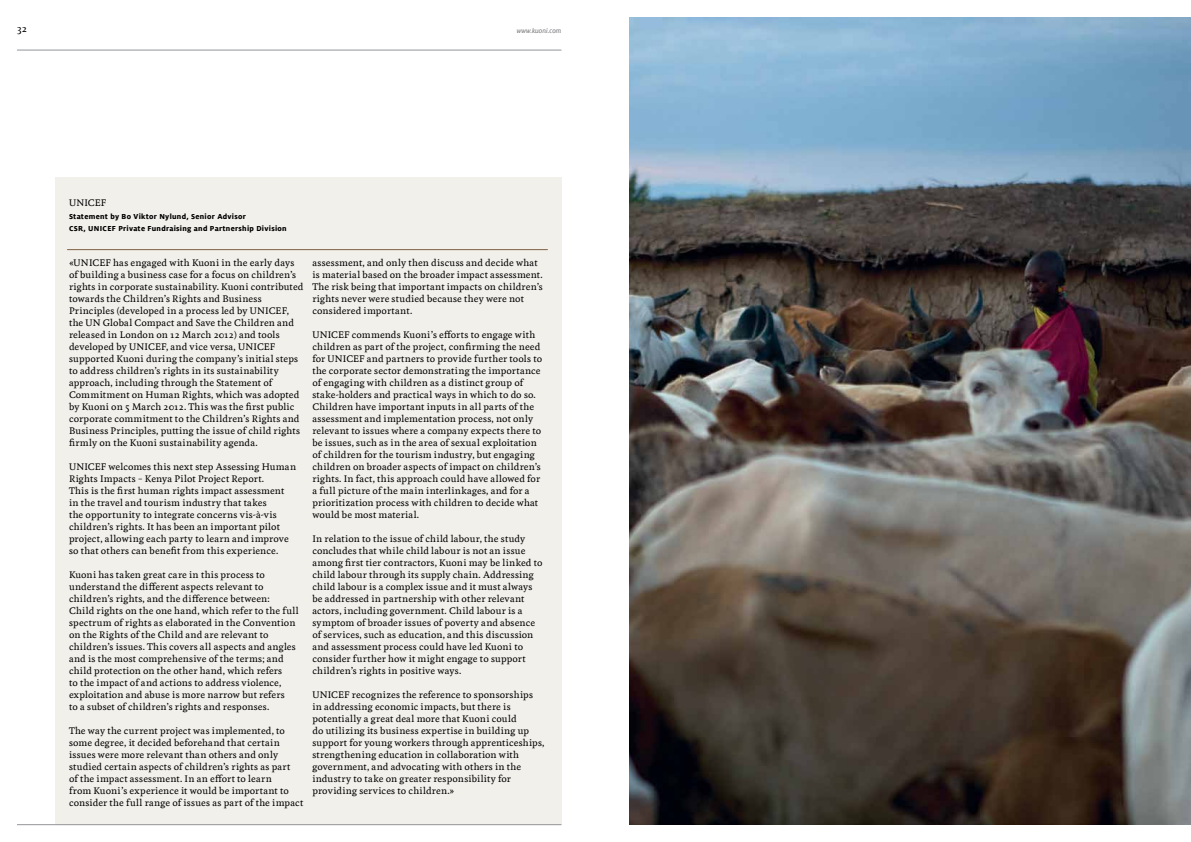
<style>
.page{position:relative;width:1191px;height:842px;background:#fff}
.page>*{position:absolute;margin:0;border:0;box-sizing:border-box;transform-origin:0 0}
.t1{font:9.5px "Kuoni Feijoa";color:#000}
.t2{font:9px/12px "Kuoni Feijoa";letter-spacing:.015em;color:#000}
.t3{font:700 8px/12px "KT Milo";letter-spacing:.035em;color:#000}
.t4{font:italic 7.3px "KT Milo";color:#77787b}
</style>
<div class="page">
<img style="left:629px;top:17px;width:562px;height:808px">
<div style="left:55px;top:177px;width:506px;height:648px;background:#f2f0eb"></div>
<hr style="left:67px;top:249px;width:481px;height:1px;background:#7f5f42">
<hr style="left:17px;top:824px;width:544px;height:1px;background:#939598">
<hr style="left:17px;top:50px;width:544px;height:1px;background:#939598">
<p class="t1" style="left:17px;top:22px;width:12px">32</p>
<p class="t4" style="left:517px;top:26px;width:46px">www.kuoni.com</p>
<p class="t2" style="left:69px;top:197px;width:8px">UNICE</p>
<p class="t2" style="left:101px;top:197px;width:7px">F</p>
<p class="t3" style="left:69px;top:211px;width:219px">Statement by Bo Viktor Nylund, Senior Advisor<br>CSR, UNICEF Private Fundraising and Partnership Division</p>
<p class="t2" style="left:69px;top:257px;width:12px">«UNICE</p>
<p class="t2" style="left:69px;top:257px;width:236px;text-indent:36px">F has engaged with Kuoni in the early days of building a business case for a focus on children’s rights in corporate sustainability. Kuoni contributed towards the Children’s Rights and Business Principles (developed in a process led by UNICE</p>
<p class="t2" style="left:69px;top:305px;width:226px;text-indent:213px">F, the UN Global Compact and Save the Children and released in London on 12 March 2012) and tools developed by UNICE</p>
<p class="t2" style="left:161px;top:341px;width:85px">F, and vice versa, UNICE</p>
<p class="t2" style="left:69px;top:341px;width:233px;text-indent:201px">F supported Kuoni during the company’s initial steps to address children’s rights in its sustainability approach, including through the Statement of Commitment on Human Rights, which was adopted by Kuoni on 5 March 2012. This was the first public corporate commitment to the Children’s Rights and Business Principles, putting the issue of child rights firmly on the Kuoni sustainability agenda.</p>
<p class="t2" style="left:69px;top:461px;width:8px">UNICE</p>
<p class="t2" style="left:69px;top:461px;width:229px;text-indent:32px">F welcomes this next step Assessing Human Rights Impacts – Kenya Pilot Project Report.<br>This is the first human rights impact assessment in the travel and tourism industry that takes<br>the opportunity to integrate concerns vis-à-vis children’s rights. It has been an important pilot project, allowing each party to learn and improve so that others can benefit from this experience.</p>
<p class="t2" style="left:69px;top:569px;width:231px">Kuoni has taken great care in this process to understand the different aspects relevant to children’s rights, and the difference between:<br>Child rights on the one hand, which refer to the full spectrum of rights as elaborated in the Convention on the Rights of the Child and are relevant to children’s issues. This covers all aspects and angles and is the most comprehensive of the terms; and child protection on the other hand, which refers<br>to the impact of and actions to address violence, exploitation and abuse is more narrow but refers<br>to a subset of children’s rights and responses.</p>
<p class="t2" style="left:69px;top:725px;width:236px">The way the current project was implemented, to some degree, it decided beforehand that certain issues were more relevant than others and only studied certain aspects of children’s rights as part<br>of the impact assessment. In an effort to learn<br>from Kuoni’s experience it would be important to consider the full range of issues as part of the impact</p>
<p class="t2" style="left:312px;top:257px;width:232px">assessment, and only then discuss and decide what is material based on the broader impact assessment.<br>The risk being that important impacts on children’s rights never were studied because they were not considered important.</p>
<p class="t2" style="left:312px;top:329px;width:8px">UNICE</p>
<p class="t2" style="left:312px;top:329px;width:229px;text-indent:32px">F commends Kuoni’s efforts to engage with children as part of the project, confirming the need for UNICE</p>
<p class="t2" style="left:312px;top:353px;width:231px;text-indent:47px">F and partners to provide further tools to the corporate sector demonstrating the importance of engaging with children as a distinct group of stake-holders and practical ways in which to do so.<br>Children have important inputs in all parts of the assessment and implementation process, not only relevant to issues where a company expects there to be issues, such as in the area of sexual exploitation of children for the tourism industry, but engaging children on broader aspects of impact on children’s rights. In fact, this approach could have allowed for a full picture of the main interlinkages, and for a prioritization process with children to decide what would be most material.</p>
<p class="t2" style="left:312px;top:533px;width:232px">In relation to the issue of child labour, the study concludes that while child labour is not an issue among first tier contractors, Kuoni may be linked to child labour through its supply chain. Addressing child labour is a complex issue and it must always be addressed in partnership with other relevant actors, including government. Child labour is a symptom of broader issues of poverty and absence of services, such as education, and this discussion and assessment process could have led Kuoni to consider further how it might engage to support children’s rights in positive ways.</p>
<p class="t2" style="left:312px;top:689px;width:8px">UNICE</p>
<p class="t2" style="left:312px;top:689px;width:234px;text-indent:32px">F recognizes the reference to sponsorships in addressing economic impacts, but there is potentially a great deal more that Kuoni could<br>do utilizing its business expertise in building up support for young workers through apprenticeships, strengthening education in collaboration with government, and advocating with others in the industry to take on greater responsibility for providing services to children.»</p>
</div>
